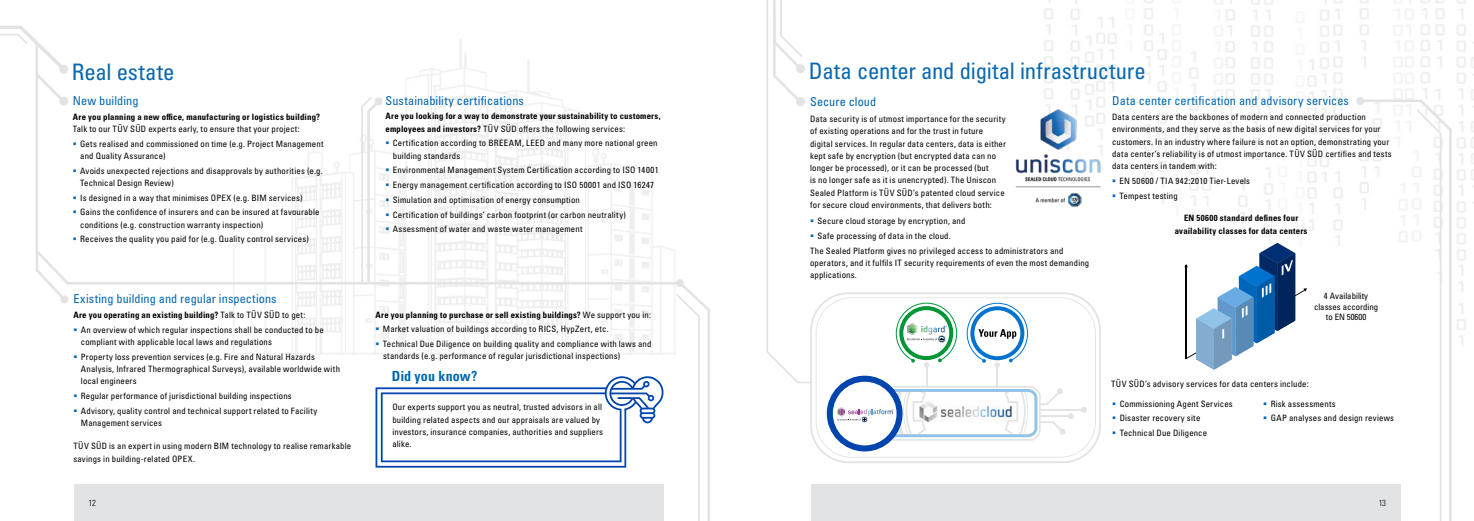
<style>
.page{position:relative;width:1474px;height:521px;background:#fff}
.page>*{position:absolute;margin:0;border:0;box-sizing:border-box;transform-origin:0 0}
.t1{font:condensed 22.75px "Univers LTCYR 57";color:#0968b1}
.t2{font:14px "Univers LTCYR 67 Bold Cond";letter-spacing:.005em;color:#0067b1}
.t3{font:condensed 12.25px "Univers LTCYR 57";letter-spacing:.01em;color:#0067b1}
.t4{font:condensed 8.75px/12.2px "Univers LTCYR 57";letter-spacing:.02em;color:#000}
.t5{font:8.75px/13px "Univers LTCYR 67 Bold Cond";letter-spacing:.02em;color:#000;text-align:center}
.t6{font:condensed 8.75px/10.5px "Univers LTCYR 57";color:#000101;text-align:center}
.t7{font:condensed 8.75px "Univers LTCYR 57";letter-spacing:.04em;color:#000}
.t8{font:8.75px "Univers LTCYR 47 Light Cond";color:#000}
.s1{color:#0067b1}
.s2{font-family:"Univers LTCYR 57";font-stretch:condensed}
.s3{font-family:"Univers LTCYR 67 Bold Cond";font-stretch:normal}
</style>
<div class="page">
<div style="left:810px;top:484px;width:590px;height:37px;background:#e2e3e4"></div>
<img style="left:1015px;top:97px;width:87px;height:111px">
<svg style="left:1359px;top:98px;width:93px;height:423px"></svg>
<div style="left:1356px;top:97px;width:8px;height:8px;background:#e2e3e4;border-radius:50%"></div>
<svg style="left:1414px;top:107px;width:28px;height:414px"></svg>
<svg style="left:766px;top:0;width:44px;height:384px"></svg>
<div style="left:796px;top:64px;width:9px;height:9px;background:#e2e3e4;border-radius:50%"></div>
<div style="left:796px;top:97px;width:9px;height:9px;background:#e2e3e4;border-radius:50%"></div>
<svg style="left:1184px;top:243px;width:123px;height:127px"></svg>
<svg style="left:810px;top:292px;width:290px;height:171px"></svg>
<svg style="left:815px;top:297px;width:280px;height:161px"></svg>
<svg style="left:826px;top:376px;width:247px;height:75px"></svg>
<svg style="left:895px;top:303px;width:62px;height:64px"></svg>
<svg style="left:966px;top:303px;width:62px;height:64px"></svg>
<svg style="left:35px;top:41px;width:641px;height:245px"></svg>
<svg style="left:0;top:25px;width:68px;height:81px"></svg>
<svg style="left:35px;top:248px;width:34px;height:56px"></svg>
<svg style="left:360px;top:95px;width:23px;height:190px"></svg>
<div style="left:59px;top:96px;width:9px;height:10px;background:#e2e3e4;border-radius:50%"></div>
<svg style="left:674px;top:280px;width:36px;height:241px"></svg>
<svg style="left:375px;top:376px;width:288px;height:92px"></svg>
<div style="left:74px;top:484px;width:589px;height:37px;background:#e2e3e4"></div>
<h1 class="t1" style="left:72px;top:57px;width:104px">Real estate</h1>
<h3 class="t3" style="left:73px;top:93px;width:67px">New building</h3>
<p class="t5" style="left:73px;top:110px;width:249px">Are you planning a new office, manufacturing or logistics building?</p>
<p class="t4" style="left:73px;top:122px;width:228px">Talk to our TÜV SÜD experts early, to ensure that your project:</p>
<p class="t4" style="left:80px;top:137px;width:245px;text-indent:-7px"><span class="s1">▪</span> Gets realised and commissioned on time (e.g. Project Management and Quality Assurance)</p>
<p class="t4" style="left:80px;top:164px;width:244px;text-indent:-7px"><span class="s1">▪</span> Avoids unexpected rejections and disapprovals by authorities (e.g.<br>Technical Design Review)</p>
<p class="t4" style="left:73px;top:191px;width:231px"><span class="s1">▪</span> Is designed in a way that minimises OPEX (e.g. BIM services)</p>
<p class="t4" style="left:80px;top:206px;width:241px;text-indent:-7px"><span class="s1">▪</span> Gains the confidence of insurers and can be insured at favourable conditions (e.g. construction warranty inspection)</p>
<p class="t4" style="left:73px;top:233px;width:237px"><span class="s1">▪</span> Receives the quality you paid for (e.g. Quality control services)</p>
<h3 class="t3" style="left:73px;top:291px;width:205px">Existing building and regular inspections</h3>
<p class="t5" style="left:73px;top:308px;width:233px">Are you operating an existing building? <span class="s2">Talk to TÜV SÜD to get:</span></p>
<p class="t4" style="left:81px;top:323px;width:244px;text-indent:-7px"><span class="s1">▪</span> An overview of which regular inspections shall be conducted to be compliant with applicable local laws and regulations</p>
<p class="t4" style="left:81px;top:350px;width:261px;text-indent:-7px"><span class="s1">▪</span> Property loss prevention services (e.g. Fire and Natural Hazards<br>Analysis, Infrared Thermographical Surveys), available worldwide with local engineers</p>
<p class="t4" style="left:73px;top:389px;width:220px"><span class="s1">▪</span> Regular performance of jurisdictional building inspections</p>
<p class="t4" style="left:81px;top:404px;width:238px;text-indent:-7px"><span class="s1">▪</span> Advisory, quality control and technical support related to Facility<br>Management services</p>
<p class="t4" style="left:73px;top:440px;width:279px">TÜV SÜD is an expert in using modern BIM technology to realise remarkable savings in building-related OPEX.</p>
<p class="t8" style="left:88px;top:497px;width:9px">12</p>
<h3 class="t3" style="left:385px;top:93px;width:140px">Sustainability certifications</h3>
<p class="t5" style="left:385px;top:110px;width:277px">Are you looking for a way to demonstrate your sustainability to customers,</p>
<p class="t4" style="left:385px;top:122px;width:241px"><span class="s3">employees and investors?</span> TÜV SÜD offers the following services:</p>
<p class="t4" style="left:393px;top:137px;width:266px;text-indent:-7px"><span class="s1">▪</span> Certification according to BREEAM, LEED and many more national green building standards</p>
<p class="t4" style="left:385px;top:164px;width:274px"><span class="s1">▪</span> Environmental Management System Certification according to ISO 14001</p>
<p class="t4" style="left:385px;top:179px;width:270px"><span class="s1">▪</span> Energy management certification according to ISO 50001 and ISO 16247</p>
<p class="t4" style="left:385px;top:193px;width:196px"><span class="s1">▪</span> Simulation and optimisation of energy consumption</p>
<p class="t4" style="left:385px;top:208px;width:242px"><span class="s1">▪</span> Certification of buildings’ carbon footprint (or carbon neutrality)</p>
<p class="t4" style="left:385px;top:223px;width:198px"><span class="s1">▪</span> Assessment of water and waste water management</p>
<p class="t5" style="left:375px;top:308px;width:277px">Are you planning to purchase or sell existing buildings? <span class="s2">We support you in:</span></p>
<p class="t4" style="left:375px;top:323px;width:235px"><span class="s1">▪</span> Market valuation of buildings according to RICS, HypZert, etc.</p>
<p class="t4" style="left:383px;top:338px;width:270px;text-indent:-7px"><span class="s1">▪</span> Technical Due Diligence on building quality and compliance with laws and standards (e.g. performance of regular jurisdictional inspections)</p>
<h2 class="t2" style="left:392px;top:368px;width:87px">Did you know?</h2>
<p class="t4" style="left:392px;top:401px;width:212px">Our experts support you as neutral, trusted advisors in all building related aspects and our appraisals are valued by investors, insurance companies, authorities and suppliers alike.</p>
<h1 class="t1" style="left:809px;top:57px;width:338px">Data center and digital infrastructure</h1>
<h3 class="t3" style="left:810px;top:94px;width:68px">Secure cloud</h3>
<h3 class="t3" style="left:1112px;top:93px;width:238px">Data center certification and advisory services</h3>
<p class="t4" style="left:1112px;top:111px;width:281px">Data centers are the backbones of modern and connected production environments, and they serve as the basis of new digital services for your customers. In an industry where failure is not an option, demonstrating your data center’s reliability is of utmost importance. TÜV SÜD certifies and tests data centers in tandem with:</p>
<p class="t7" style="left:1112px;top:175px;width:139px"><span class="s1">▪</span> EN 50600 / TIA 942:2010 Tier-Levels</p>
<p class="t4" style="left:1112px;top:189px;width:67px"><span class="s1">▪</span> Tempest testing</p>
<p class="t4" style="left:810px;top:112px;width:197px">Data security is of utmost importance for the security of existing operations and for the trust in future digital services. In regular data centers, data is either kept safe by encryption (but encrypted data can no longer be processed), or it can be processed (but<br>is no longer safe as it is unencrypted). The Uniscon Sealed Platform is TÜV SÜD’s patented cloud service for secure cloud environments, that delivers both:</p>
<p class="t4" style="left:810px;top:215px;width:157px"><span class="s1">▪</span> Secure cloud storage by encryption, and</p>
<p class="t4" style="left:810px;top:228px;width:255px;line-height:14.7px"><span class="s1">▪</span> Safe processing of data in the cloud.<br>The Sealed Platform gives no privileged access to administrators and</p>
<p class="t4" style="left:810px;top:256px;width:281px">operators, and it fulfils IT security requirements of even the most demanding applications.</p>
<p class="t5" style="left:1174px;top:211px;width:134px">EN 50600 standard defines four availability classes for data centers</p>
<p class="t6" style="left:1313px;top:290px;width:66px">4 Availability classes according to EN 50600</p>
<p class="t4" style="left:1111px;top:377px;width:199px">TÜV SÜD’s advisory services for data centers include:</p>
<p class="t4" style="left:1112px;top:397px;width:122px"><span class="s1">▪</span> Commissioning Agent Services</p>
<p class="t4" style="left:1112px;top:412px;width:90px"><span class="s1">▪</span> Disaster recovery site</p>
<p class="t4" style="left:1112px;top:427px;width:96px"><span class="s1">▪</span> Technical Due Diligence</p>
<p class="t4" style="left:1263px;top:397px;width:74px"><span class="s1">▪</span> Risk assessments</p>
<p class="t4" style="left:1263px;top:412px;width:132px"><span class="s1">▪</span> GAP analyses and design reviews</p>
<p class="t8" style="left:1378px;top:497px;width:9px">13</p>
</div>
